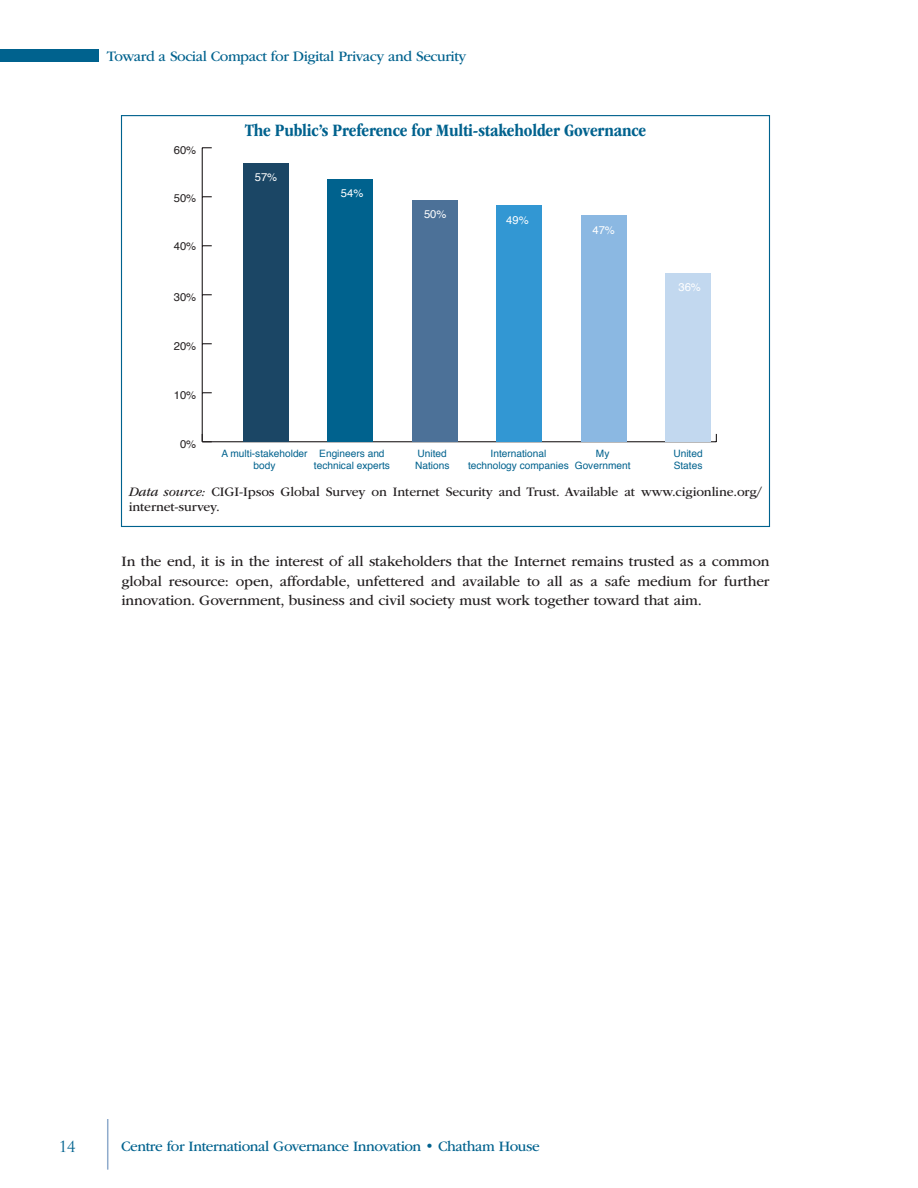
<style>
.page{position:relative;width:918px;height:1188px;background:#fff}
.page>*{position:absolute;margin:0;border:0;box-sizing:border-box;transform-origin:0 0}
.t1{font:700 condensed 18px "ITC Garamond Std";letter-spacing:-.01em;color:#00628e}
.t2{font:15px/19.5px "ITC Garamond Std";letter-spacing:-.01em;color:#231f20;text-align:justify}
.t3{font:15px "ITC Garamond Std";letter-spacing:-.03em;color:#00628e}
.t4{font:15px "Trajan Pro";color:#00628e}
.t5{font:13.5px/15px "ITC Garamond Std";letter-spacing:-.01em;color:#231f20}
.t6{font:11.25px "Helvetica";color:#231f20}
.t7{font:11.25px "Helvetica";color:#fff}
.t8{font:10.2px/12.1px "Helvetica";color:#00628e;text-align:center}
.s1{font-style:italic}
</style>
<div class="page">
<div style="left:0;top:49px;width:98px;height:13px;background:#00628e"></div>
<hr style="left:107px;top:1119px;width:1px;height:51px;background:#8fabcc">
<hr style="left:202px;top:441px;width:514px;height:1px;background:#231f20">
<hr style="left:202px;top:148px;width:1px;height:294px;background:#231f20">
<div style="left:243px;top:163px;width:45px;height:279px;background:#1b4665"></div>
<div style="left:412px;top:200px;width:45px;height:242px;background:#4c7198"></div>
<div style="left:327px;top:179px;width:46px;height:263px;background:#00628e"></div>
<div style="left:496px;top:205px;width:46px;height:237px;background:#3297d3"></div>
<div style="left:581px;top:216px;width:45px;height:226px;background:#8bb8e2"></div>
<div style="left:665px;top:273px;width:46px;height:169px;background:#c2d8ef"></div>
<p class="t3" style="left:107px;top:49px;width:361px">Toward a Social Compact for Digital Privacy and Security</p>
<p class="t6" style="left:174px;top:141px;width:24px">60%</p>
<p class="t6" style="left:174px;top:189px;width:24px">50%</p>
<p class="t6" style="left:174px;top:237px;width:24px">40%</p>
<p class="t6" style="left:174px;top:288px;width:24px">30%</p>
<p class="t6" style="left:174px;top:337px;width:24px">20%</p>
<p class="t6" style="left:174px;top:386px;width:24px">10%</p>
<p class="t1" style="left:245px;top:120px;width:403px">The Public’s Preference for Multi-stakeholder Governance</p>
<p class="t7" style="left:255px;top:168px;width:24px">57%</p>
<p class="t7" style="left:341px;top:184px;width:24px">54%</p>
<p class="t7" style="left:424px;top:205px;width:24px">50%</p>
<p class="t7" style="left:506px;top:211px;width:24px">49%</p>
<p class="t7" style="left:592px;top:221px;width:24px">47%</p>
<p class="t7" style="left:678px;top:279px;width:24px">36%</p>
<p class="t6" style="left:180px;top:436px;width:18px">0%</p>
<p class="t8" style="left:222px;top:447px;width:88px">A multi-stakeholder body</p>
<p class="t8" style="left:314px;top:447px;width:77px">Engineers and technical experts</p>
<p class="t8" style="left:415px;top:447px;width:36px;text-align:left">United<br>Nations</p>
<p class="t8" style="left:468px;top:447px;width:102px">International technology companies</p>
<p class="t8" style="left:575px;top:447px;width:57px">My<br>Government</p>
<p class="t8" style="left:673px;top:447px;width:31px;text-align:left">United<br>States</p>
<p class="t5" style="left:129px;top:484px;width:635px"><span class="s1">Data source:</span> CIGI-Ipsos Global Survey on Internet Security and Trust. Available at www.cigionline.org/ internet-survey.</p>
<p class="t2" style="left:122px;top:552px;width:649px">In the end, it is in the interest of all stakeholders that the Internet remains trusted as a common global resource: open, affordable, unfettered and available to all as a safe medium for further innovation. Government, business and civil society must work together toward that aim.</p>
<p class="t4" style="left:59px;top:1137px;width:18px">14</p>
<p class="t3" style="left:121px;top:1138px;width:420px">Centre for International Governance Innovation • Chatham House</p>
</div>
